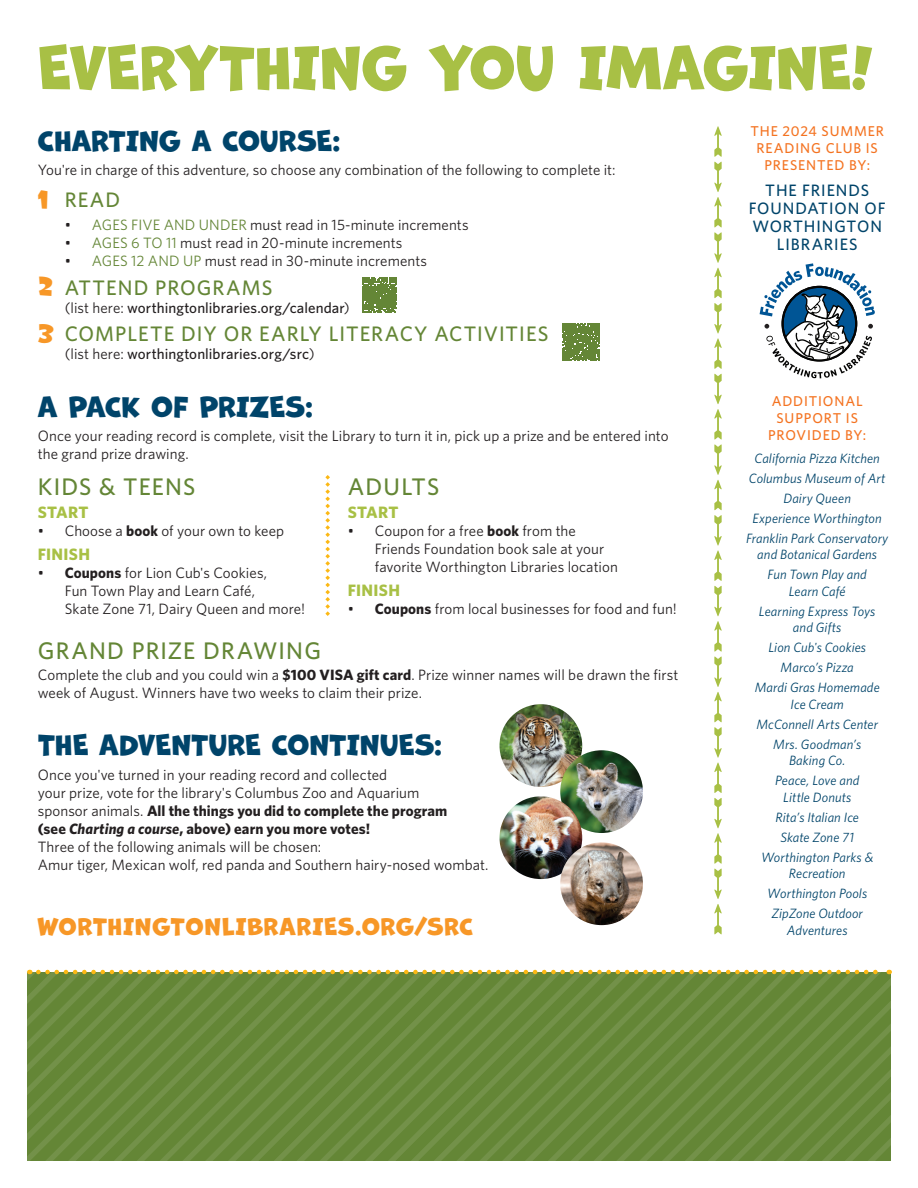
<style>
.page{position:relative;width:918px;height:1188px;background:#fff}
.page>*{position:absolute;margin:0;border:0;box-sizing:border-box;transform-origin:0 0}
.t1{font:57px "Marvin";letter-spacing:-.005em;color:#a8c045}
.t2{font:27px "Marvin";color:#00446a}
.t3{font:500 24px "Whitney";letter-spacing:.05em;color:#648636}
.t4{font:24px "Marvin";color:#f79727}
.t5{font:22.5px "Marvin";letter-spacing:.035em;color:#f79727}
.t6{font:500 21px "Whitney";letter-spacing:.05em;color:#648636}
.t7{font:500 16.5px/18px "Whitney";letter-spacing:.055em;color:#00446a;text-align:center}
.t8{font:700 16.5px "Whitney";letter-spacing:.015em;color:#a8c045}
.t9{font:15px/18px "Whitney";letter-spacing:.005em;color:#231f20}
.t10{font:500 15px "Whitney";letter-spacing:.005em;color:#231f20}
.t11{font:500 14.25px/17.1px "Whitney";letter-spacing:.06em;color:#f47321;text-align:center}
.t12{font:italic 13.5px/16.5px "Whitney";letter-spacing:.005em;color:#00446a;text-align:center}
.s1{color:#648636}
.s2{font-weight:400}
.s3{font-weight:700}
.s4{font-weight:700;font-style:italic}
</style>
<div class="page">
<svg style="left:760px;top:263px;width:115px;height:115px"></svg>
<img style="left:500px;top:704px;width:82px;height:83px;border-radius:41px">
<img style="left:560px;top:750px;width:83px;height:83px;border-radius:41px">
<img style="left:500px;top:796px;width:82px;height:83px;border-radius:41px">
<img style="left:560px;top:842px;width:83px;height:83px;border-radius:41px">
<svg style="left:362px;top:278px;width:35px;height:34px"></svg>
<svg style="left:562px;top:323px;width:37px;height:37px"></svg>
<svg style="left:27px;top:972px;width:864px;height:189px;background:#68893c"></svg>
<svg style="left:38px;top:970px;width:852px;height:4px"></svg>
<svg style="left:714px;top:126px;width:8px;height:808px"></svg>
<svg style="left:325px;top:475px;width:5px;height:141px"></svg>
<p class="t1" style="left:38px;top:36px;width:837px">EVERYTHING YOU IMAGINE!</p>
<p class="t2" style="left:38px;top:126px;width:304px">CHARTING A COURSE:</p>
<p class="t9" style="left:38px;top:161px;width:579px">You're in charge of this adventure, so choose any combination of the following to complete it:</p>
<p class="t6" style="left:65px;top:186px;width:57px">READ</p>
<p class="t9" style="left:65px;top:215px;width:405px">• <span class="s1">AGES FIVE AND UNDER</span> must read in 15-minute increments</p>
<p class="t9" style="left:65px;top:233px;width:339px">• <span class="s1">AGES 6 TO 11</span> must read in 20-minute increments</p>
<p class="t9" style="left:65px;top:251px;width:364px">• <span class="s1">AGES 12 AND UP</span> must read in 30-minute increments</p>
<p class="t6" style="left:65px;top:273px;width:209px">ATTEND PROGRAMS</p>
<p class="t10" style="left:65px;top:298px;width:286px"><span class="s2">(list here:</span> worthingtonlibraries.org/calendar<span class="s2">)</span></p>
<p class="t6" style="left:65px;top:320px;width:485px">COMPLETE DIY OR EARLY LITERACY ACTIVITIES</p>
<p class="t10" style="left:65px;top:344px;width:251px"><span class="s2">(list here:</span> worthingtonlibraries.org/src<span class="s2">)</span></p>
<p class="t2" style="left:38px;top:391px;width:277px">A PACK OF PRIZES:</p>
<p class="t9" style="left:38px;top:427px;width:632px">Once your reading record is complete, visit the Library to turn it in, pick up a prize and be entered into the grand prize drawing.</p>
<p class="t3" style="left:38px;top:471px;width:159px">KIDS &amp; TEENS</p>
<p class="t8" style="left:38px;top:501px;width:52px">START</p>
<p class="t9" style="left:38px;top:522px;width:248px">• Choose a <span class="s3">book</span> of your own to keep</p>
<p class="t8" style="left:38px;top:543px;width:54px">FINISH</p>
<p class="t9" style="left:65px;top:564px;width:242px;text-indent:-27px">• <span class="s3">Coupons</span> for Lion Cub's Cookies,<br>Fun Town Play and Learn Café,<br>Skate Zone 71, Dairy Queen and more!</p>
<p class="t3" style="left:38px;top:635px;width:285px">GRAND PRIZE DRAWING</p>
<p class="t9" style="left:38px;top:666px;width:642px">Complete the club and you could win a <span class="s3">$100 VISA gift card</span>. Prize winner names will be drawn the first week of August. Winners have two weeks to claim their prize.</p>
<p class="t2" style="left:38px;top:730px;width:406px">THE ADVENTURE CONTINUES:</p>
<p class="t9" style="left:38px;top:765px;width:452px">Once you've turned in your reading record and collected<br>your prize, vote for the library's Columbus Zoo and Aquarium<br>sponsor animals. <span class="s3">All the things you did to complete the program<br>(see</span> <span class="s4">Charting a course</span><span class="s3">, above) earn you more votes!<br></span>Three of the following animals will be chosen:<br>Amur tiger, Mexican wolf, red panda and Southern hairy-nosed wombat.</p>
<p class="t11" style="left:750px;top:122px;width:135px">THE 2024 SUMMER<br>READING CLUB IS<br>PRESENTED BY:</p>
<p class="t7" style="left:749px;top:181px;width:138px">THE FRIENDS<br>FOUNDATION OF<br>WORTHINGTON<br>LIBRARIES</p>
<p class="t4" style="left:38px;top:186px;width:12px">1</p>
<p class="t4" style="left:38px;top:273px;width:17px">2</p>
<p class="t4" style="left:38px;top:319px;width:18px">3</p>
<p class="t11" style="left:768px;top:392px;width:100px">ADDITIONAL<br>SUPPORT IS<br>PROVIDED BY:</p>
<p class="t12" style="left:755px;top:449px;width:127px">California Pizza Kitchen</p>
<p class="t12" style="left:749px;top:469px;width:138px">Columbus Museum of Art</p>
<p class="t12" style="left:783px;top:489px;width:69px">Dairy Queen</p>
<p class="t12" style="left:753px;top:509px;width:131px">Experience Worthington</p>
<p class="t12" style="left:746px;top:529px;width:144px">Franklin Park Conservatory and Botanical Gardens</p>
<p class="t12" style="left:768px;top:566px;width:101px">Fun Town Play and<br>Learn Café</p>
<p class="t12" style="left:759px;top:602px;width:118px">Learning Express Toys and Gifts</p>
<p class="t12" style="left:768px;top:639px;width:99px">Lion Cub's Cookies</p>
<p class="t12" style="left:781px;top:659px;width:75px">Marco’s Pizza</p>
<p class="t12" style="left:755px;top:679px;width:126px">Mardi Gras Homemade<br>Ice Cream</p>
<p class="t12" style="left:756px;top:715px;width:123px">McConnell Arts Center</p>
<p class="t12" style="left:773px;top:735px;width:89px">Mrs. Goodman’s<br>Baking Co.</p>
<p class="t12" style="left:775px;top:772px;width:86px">Peace, Love and<br>Little Donuts</p>
<p class="t12" style="left:775px;top:808px;width:85px">Rita’s Italian Ice</p>
<p class="t12" style="left:780px;top:828px;width:75px">Skate Zone 71</p>
<p class="t12" style="left:761px;top:848px;width:114px">Worthington Parks &amp;<br>Recreation</p>
<p class="t12" style="left:767px;top:885px;width:101px">Worthington Pools</p>
<p class="t12" style="left:771px;top:905px;width:93px">ZipZone Outdoor<br>Adventures</p>
<p class="t3" style="left:348px;top:471px;width:93px">ADULTS</p>
<p class="t8" style="left:348px;top:501px;width:52px">START</p>
<p class="t9" style="left:375px;top:521px;width:245px;text-indent:-27px">• Coupon for a free <span class="s3">book</span> from the<br>Friends Foundation book sale at your favorite Worthington Libraries location</p>
<p class="t8" style="left:348px;top:579px;width:54px">FINISH</p>
<p class="t9" style="left:348px;top:599px;width:331px">• <span class="s3">Coupons</span> from local businesses for food and fun!</p>
<p class="t5" style="left:38px;top:914px;width:437px">WORTHINGTONLIBRARIES.ORG/SRC</p>
</div>
